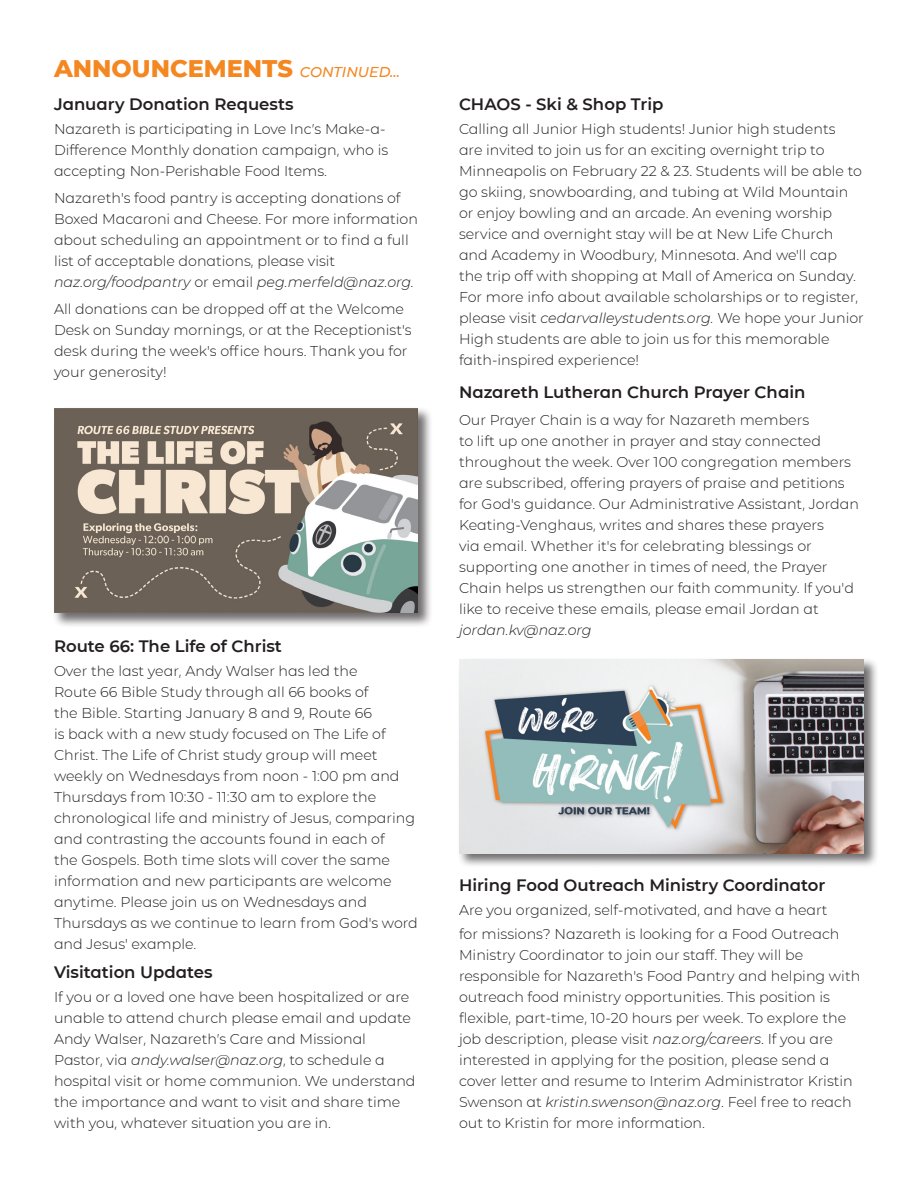
<style>
.page{position:relative;width:918px;height:1188px;background:#fff}
.page>*{position:absolute;margin:0;border:0;box-sizing:border-box;transform-origin:0 0}
.t1{font:800 24px "CMG Sans";color:#f58721}
.t2{font:600 16.5px "CMG Sans";color:#231f20}
.t3{font:300 14.25px/21px "CMG Sans";color:#231f20}
.t4{font:italic 300 14.25px "CMG Sans";color:#231f20}
.s1{font-weight:500;font-style:italic;font-size:14.25px}
.s2{font-style:normal}
.s3{font-style:italic}
</style>
<div class="page">
<div style="left:52px;top:407px;width:381px;height:221px;background:#231f20;opacity:.65"></div>
<img style="left:54px;top:408px;width:364px;height:205px">
<div style="left:458px;top:658px;width:421px;height:211px;background:#231f20;opacity:.65"></div>
<img style="left:459px;top:659px;width:405px;height:195px">
<p class="t1" style="left:54px;top:51px;width:347px">ANNOUNCEMENTS <span class="s1">CONTINUED...</span></p>
<p class="t2" style="left:54px;top:93px;width:241px">January Donation Requests</p>
<p class="t3" style="left:54px;top:118px;width:336px">Nazareth is participating in Love Inc’s Make-a-<br>Difference Monthly donation campaign, who is accepting Non-Perishable Food Items.</p>
<p class="t3" style="left:54px;top:187px;width:365px">Nazareth's food pantry is accepting donations of Boxed Macaroni and Cheese. For more information about scheduling an appointment or to find a full list of acceptable donations, please visit</p>
<p class="t4" style="left:54px;top:272px;width:362px">naz.org/foodpantry <span class="s2">or email</span> peg.merfeld@naz.org.</p>
<p class="t3" style="left:54px;top:298px;width:359px">All donations can be dropped off at the Welcome Desk on Sunday mornings, or at the Receptionist's desk during the week's office hours. Thank you for your generosity!</p>
<p class="t2" style="left:54px;top:635px;width:229px">Route 66: The Life of Christ</p>
<p class="t3" style="left:54px;top:660px;width:365px">Over the last year, Andy Walser has led the<br>Route 66 Bible Study through all 66 books of<br>the Bible. Starting January 8 and 9, Route 66<br>is back with a new study focused on The Life of Christ. The Life of Christ study group will meet weekly on Wednesdays from noon - 1:00 pm and Thursdays from 10:30 - 11:30 am to explore the chronological life and ministry of Jesus, comparing and contrasting the accounts found in each of<br>the Gospels. Both time slots will cover the same information and new participants are welcome anytime. Please join us on Wednesdays and Thursdays as we continue to learn from God's word and Jesus' example.</p>
<p class="t2" style="left:54px;top:960px;width:160px">Visitation Updates</p>
<p class="t3" style="left:54px;top:986px;width:363px">If you or a loved one have been hospitalized or are unable to attend church please email and update Andy Walser, Nazareth’s Care and Missional Pastor, via <span class="s3">andy.walser@naz.org</span>, to schedule a hospital visit or home communion. We understand the importance and want to visit and share time with you, whatever situation you are in.</p>
<p class="t2" style="left:459px;top:93px;width:206px">CHAOS - Ski &amp; Shop Trip</p>
<p class="t3" style="left:459px;top:118px;width:406px">Calling all Junior High students! Junior high students<br>are invited to join us for an exciting overnight trip to Minneapolis on February 22 &amp; 23. Students will be able to go skiing, snowboarding, and tubing at Wild Mountain or enjoy bowling and an arcade. An evening worship service and overnight stay will be at New Life Church and Academy in Woodbury, Minnesota. And we'll cap the trip off with shopping at Mall of America on Sunday.<br>For more info about available scholarships or to register, please visit <span class="s3">cedarvalleystudents.org.</span> We hope your Junior High students are able to join us for this memorable faith-inspired experience!</p>
<p class="t2" style="left:459px;top:381px;width:348px">Nazareth Lutheran Church Prayer Chain</p>
<p class="t3" style="left:459px;top:409px;width:402px">Our Prayer Chain is a way for Nazareth members<br>to lift up one another in prayer and stay connected throughout the week. Over 100 congregation members are subscribed, offering prayers of praise and petitions for God's guidance. Our Administrative Assistant, Jordan Keating-Venghaus, writes and shares these prayers<br>via email. Whether it's for celebrating blessings or supporting one another in times of need, the Prayer Chain helps us strengthen our faith community. If you'd like to receive these emails, please email Jordan at <span class="s3">jordan.kv@naz.org</span></p>
<p class="t2" style="left:459px;top:873px;width:368px">Hiring Food Outreach Ministry Coordinator</p>
<p class="t3" style="left:459px;top:897px;width:382px;line-height:24px">Are you organized, self-motivated, and have a heart for missions? Nazareth is looking for a Food Outreach</p>
<p class="t3" style="left:459px;top:944px;width:403px">Ministry Coordinator to join our staff. They will be responsible for Nazareth's Food Pantry and helping with outreach food ministry opportunities. This position is flexible, part-time, 10-20 hours per week. To explore the job description, please visit <span class="s3">naz.org/careers</span>. If you are interested in applying for the position, please send a cover letter and resume to Interim Administrator Kristin Swenson at <span class="s3">kristin.swenson@naz.org</span>. Feel free to reach out to Kristin for more information.</p>
</div>
